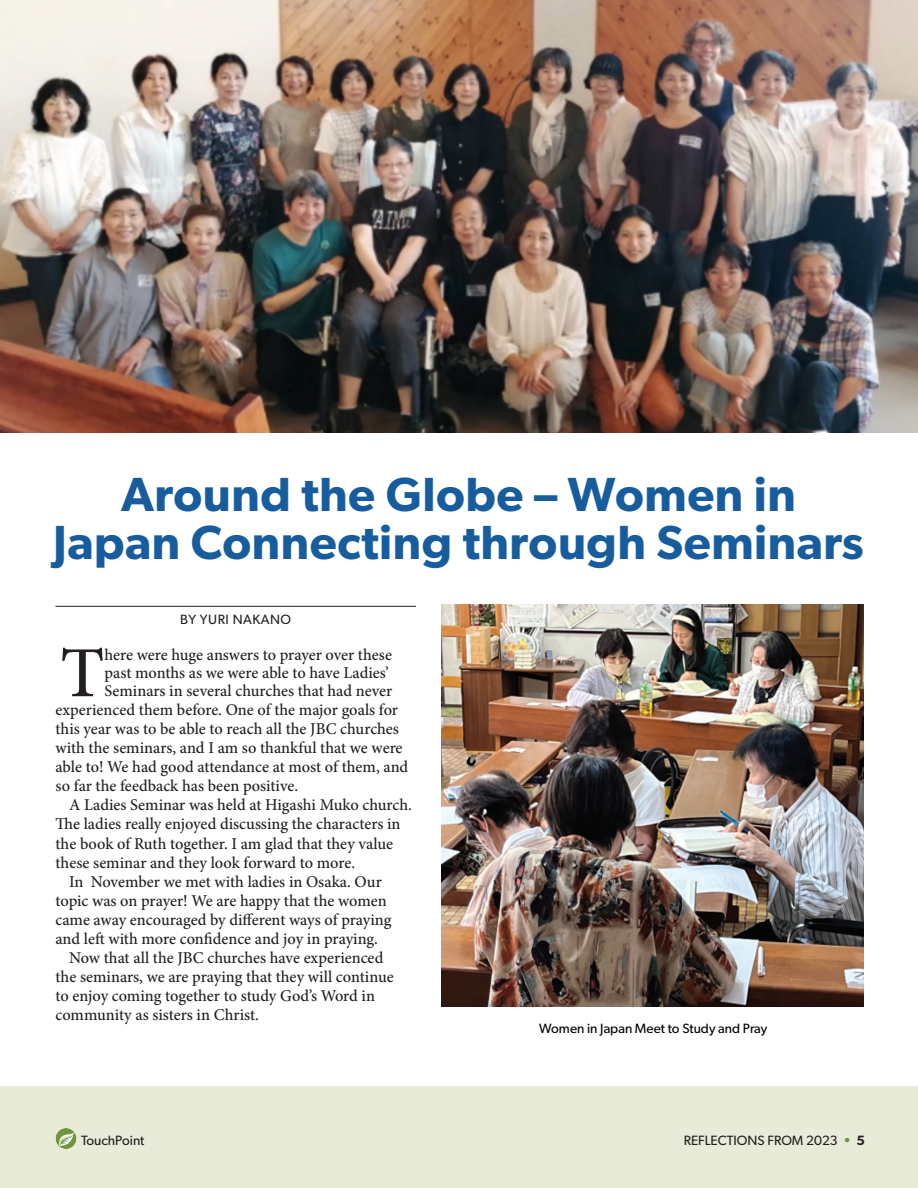
<style>
.page{position:relative;width:918px;height:1188px;background:#fff}
.page>*{position:absolute;margin:0;border:0;box-sizing:border-box;transform-origin:0 0}
.t1{font:500 71.85px "Minion Pro";color:#231f20}
.t2{font:600 48px/48px "Gibson";letter-spacing:.01em;color:#175d9e;text-align:center}
.t3{font:500 16.5px/19px "Minion Pro";color:#231f20}
.t4{font:13.5px "Gibson";color:#231f20}
.t5{font:13.5px "Gibson";color:#000}
.t6{font:13.5px "Gibson";letter-spacing:.04em;color:#231f20}
.s1{font-weight:600;color:#6e973d}
.s2{font-weight:600}
</style>
<div class="page">
<img style="left:0;top:0;width:918px;height:433px">
<div style="left:0;top:1086px;width:918px;height:102px;background:#e7ebd8"></div>
<svg style="left:56px;top:1128px;width:21px;height:21px"></svg>
<hr style="left:56px;top:606px;width:360px;height:1px;background:#231f20">
<img style="left:441px;top:605px;width:423px;height:402px">
<p class="t2" style="left:53px;top:469px;width:812px">Around the Globe – Women in<br>Japan Connecting through Seminars</p>
<p class="t6" style="left:180px;top:611px;width:112px">BY YURI NAKANO</p>
<p class="t1" style="left:60px;top:625px;width:46px">T</p>
<p class="t3" style="left:104px;top:645px;width:289px">here were huge answers to prayer over these</p>
<p class="t3" style="left:104px;top:663px;width:286px">past months as we were able to have Ladies’</p>
<p class="t3" style="left:104px;top:681px;width:289px">Seminars in several churches that had never</p>
<p class="t3" style="left:56px;top:700px;width:344px">experienced them before. One of the major goals for</p>
<p class="t3" style="left:56px;top:720px;width:345px">this year was to be able to reach all the JBC churches</p>
<p class="t3" style="left:56px;top:739px;width:349px">with the seminars, and I am so thankful that we were</p>
<p class="t3" style="left:56px;top:758px;width:354px">able to! We had good attendance at most of them, and</p>
<p class="t3" style="left:56px;top:777px;width:244px">so far the feedback has been positive.</p>
<p class="t3" style="left:56px;top:796px;width:358px;text-indent:14px">A Ladies Seminar was held at Higashi Muko church.<br>The ladies really enjoyed discussing the characters in the book of Ruth together. I am glad that they value these seminar and they look forward to more.</p>
<p class="t3" style="left:56px;top:872px;width:338px;text-indent:14px">In November we met with ladies in Osaka. Our topic was on prayer! We are happy that the women came away encouraged by different ways of praying and left with more confidence and joy in praying.</p>
<p class="t3" style="left:56px;top:948px;width:340px;text-indent:14px">Now that all the JBC churches have experienced the seminars, we are praying that they will continue to enjoy coming together to study God’s Word in community as sisters in Christ.</p>
<p class="t5" style="left:539px;top:1020px;width:230px">Women in Japan Meet to Study and Pray</p>
<p class="t4" style="left:81px;top:1132px;width:65px">TouchPoint</p>
<p class="t4" style="left:684px;top:1132px;width:183px">REFLECTIONS FROM 2023 <span class="s1">•</span> <span class="s2">5</span></p>
</div>
